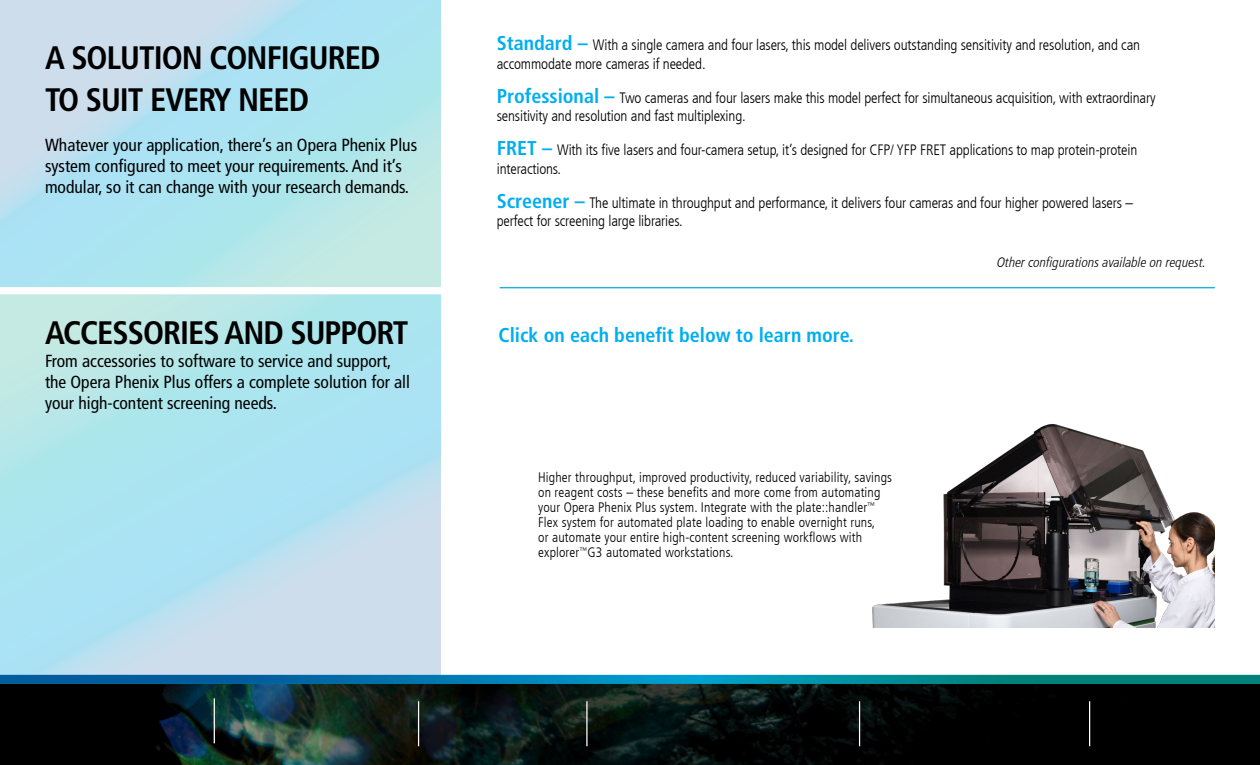
<style>
.page{position:relative;width:1260px;height:765px;background:#fff}
.page>*{position:absolute;margin:0;border:0;box-sizing:border-box;transform-origin:0 0}
.t1{font:700 condensed 32.5px/41.2px "Frutiger LT Com";letter-spacing:-.03em;color:#000}
.t2{font:700 condensed 20px "Frutiger LT Com";color:#00aeef}
.t3{font:condensed 17.5px/21px "Frutiger LT Com";color:#000}
.t4{font:300 condensed 15px/18.8px "Frutiger LT Com";letter-spacing:-.01em;color:#000}
.t5{font:300 condensed 13.75px/15px "Frutiger LT Com";letter-spacing:.01em;color:#000}
.t6{font:italic 300 condensed 13.75px "Frutiger LT Com";color:#000}
.s1{font-weight:700;font-size:20px;color:#00aeef}
</style>
<div class="page">
<svg style="left:0;top:684px;width:1260px;height:81px;background:#07100f"></svg>
<hr style="left:214px;top:698px;width:1px;height:45px;background:#fff">
<hr style="left:418px;top:701px;width:1px;height:45px;background:#fff">
<hr style="left:586px;top:701px;width:2px;height:45px;background:#fff">
<hr style="left:859px;top:701px;width:1px;height:45px;background:#fff">
<hr style="left:1089px;top:701px;width:1px;height:45px;background:#fff">
<svg style="left:0;top:294px;width:441px;height:381px;background:#b5e3ed"></svg>
<svg style="left:0;top:0;width:441px;height:287px;background:#b6e3ed"></svg>
<svg style="left:0;top:675px;width:1260px;height:9px;background:#007c9f"></svg>
<img style="left:872px;top:424px;width:343px;height:203px">
<hr style="left:500px;top:287px;width:715px;height:1px;background:#00aae7">
<h1 class="t1" style="left:45px;top:38px;width:337px">A SOLUTION CONFIGURED<br>TO SUIT EVERY NEED</h1>
<p class="t3" style="left:45px;top:134px;width:374px">Whatever your application, there’s an Opera Phenix Plus system configured to meet your requirements. And it’s modular, so it can change with your research demands.</p>
<h1 class="t1" style="left:45px;top:312px;width:365px">ACCESSORIES AND SUPPORT</h1>
<p class="t3" style="left:45px;top:350px;width:367px">From accessories to software to service and support, the Opera Phenix Plus offers a complete solution for all your high-content screening needs.</p>
<p class="t4" style="left:497px;top:36px;width:645px"><span class="s1">Standard –</span> With a single camera and four lasers, this model delivers outstanding sensitivity and resolution, and can accommodate more cameras if needed.</p>
<p class="t4" style="left:497px;top:88px;width:660px"><span class="s1">Professional –</span> Two cameras and four lasers make this model perfect for simultaneous acquisition, with extraordinary sensitivity and resolution and fast multiplexing.</p>
<p class="t4" style="left:497px;top:141px;width:642px"><span class="s1">FRET –</span> With its five lasers and four-camera setup, it’s designed for CFP/ YFP FRET applications to map protein-protein interactions.</p>
<p class="t4" style="left:497px;top:194px;width:638px;line-height:18px"><span class="s1">Screener –</span> The ultimate in throughput and performance, it delivers four cameras and four higher powered lasers – perfect for screening large libraries.</p>
<p class="t6" style="left:997px;top:254px;width:211px">Other configurations available on request.</p>
<h2 class="t2" style="left:499px;top:323px;width:357px">Click on each benefit below to learn more.</h2>
<p class="t5" style="left:538px;top:470px;width:355px">Higher throughput, improved productivity, reduced variability, savings on reagent costs – these benefits and more come from automating your Opera Phenix Plus system. Integrate with the plate::handler<sup>™ </sup>Flex system for automated plate loading to enable overnight runs,<br>or automate your entire high-content screening workflows with explorer<sup>™</sup>G3 automated workstations.</p>
</div>
